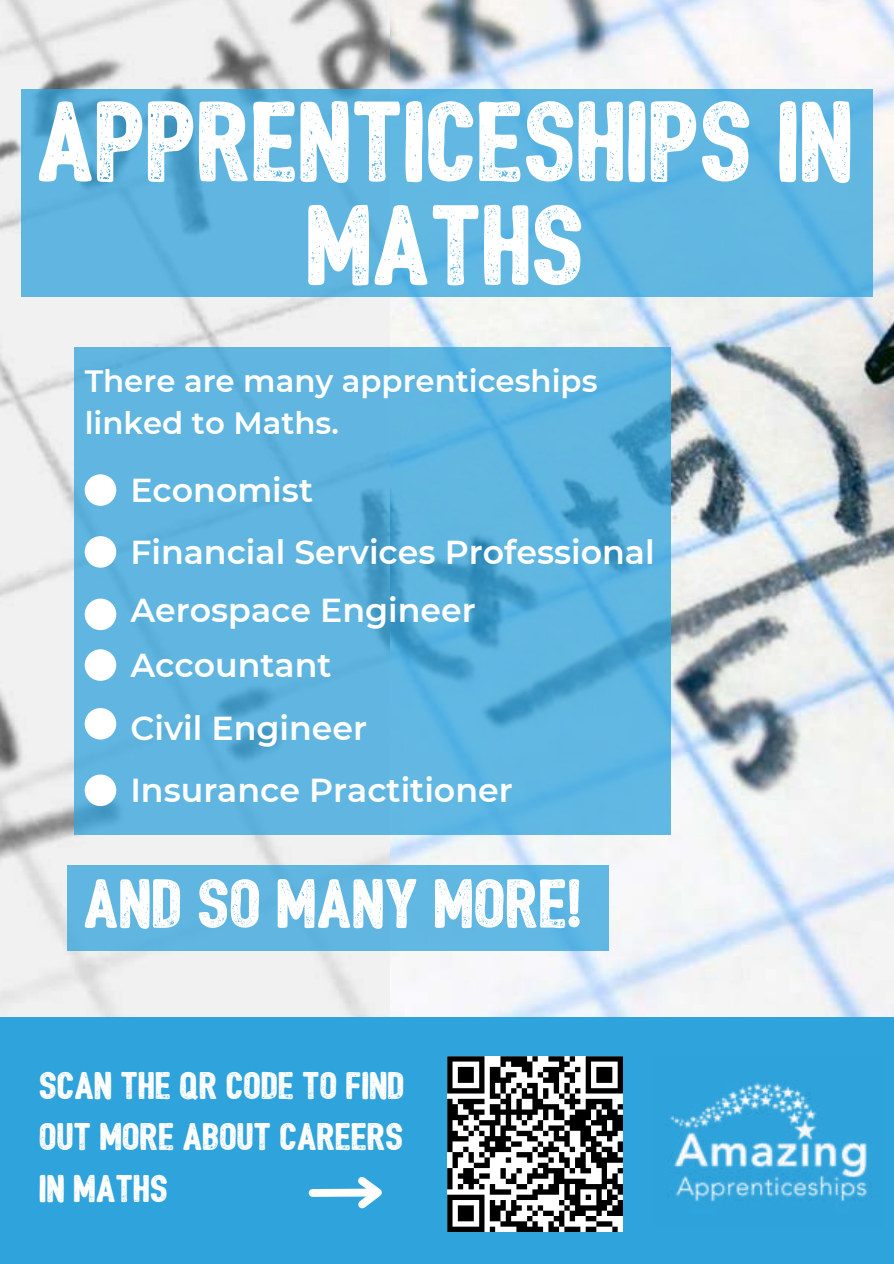
<style>
.page{position:relative;width:894px;height:1264px;background:#fff}
.page>*{position:absolute;margin:0;border:0;box-sizing:border-box;transform-origin:0 0}
.t1{font:108.45px/103.6px "Bushcraft textured";color:#fff;text-align:center}
.t2{font:66px "Bushcraft textured";color:#fff}
.t3{font:36.75px/51.3px "Bushcraft textured";color:#fff;text-align:justify}
.t4{font:600 33.15px/61.8px "Montserrat";color:#fff}
.t5{font:600 30.75px/42px "Montserrat";color:#fff}
</style>
<div class="page">
<img style="left:0;top:0;width:390px;height:1017px">
<img style="left:390px;top:0;width:503px;height:1017px">
<div style="left:0;top:1017px;width:893px;height:246px;background:#2fa3dc"></div>
<svg style="left:74px;top:347px;width:596px;height:487px;background:#5bb3de"></svg>
<div style="left:67px;top:865px;width:541px;height:85px;background:#60b6e1"></div>
<div style="left:85px;top:474px;width:31px;height:32px;background:#fff;border-radius:50%"></div>
<div style="left:85px;top:536px;width:31px;height:31px;background:#fff;border-radius:50%"></div>
<div style="left:85px;top:598px;width:31px;height:32px;background:#fff;border-radius:50%"></div>
<div style="left:85px;top:649px;width:31px;height:31px;background:#fff;border-radius:50%"></div>
<div style="left:85px;top:708px;width:31px;height:31px;background:#fff;border-radius:50%"></div>
<div style="left:85px;top:774px;width:31px;height:32px;background:#fff;border-radius:50%"></div>
<div style="left:312px;top:1188px;width:64px;height:8px;background:#fff"></div>
<svg style="left:351px;top:1177px;width:31px;height:32px"></svg>
<svg style="left:21px;top:89px;width:852px;height:208px;background:#5db4df"></svg>
<img style="left:668px;top:1080px;width:204px;height:122px">
<svg style="left:447px;top:1056px;width:175px;height:175px;background:#7f7f7f"></svg>
<h1 class="t1" style="left:39px;top:94px;width:818px">APPRENTICESHIPS IN<br>MATHS</h1>
<p class="t5" style="left:85px;top:359px;width:514px">There are many apprenticeships linked to Maths.</p>
<p class="t4" style="left:130px;top:458px;width:525px">Economist<br>Financial Services Professional</p>
<p class="t4" style="left:130px;top:582px;width:347px;line-height:54.6px">Aerospace Engineer<br>Accountant</p>
<p class="t4" style="left:130px;top:695px;width:383px;line-height:62.6px">Civil Engineer<br>Insurance Practitioner</p>
<h2 class="t2" style="left:85px;top:875px;width:499px">AND SO MANY MORE!</h2>
<p class="t3" style="left:40px;top:1061px;width:367px">SCAN THE QR CODE TO FIND OUT MORE ABOUT CAREERS IN MATHS</p>
</div>
